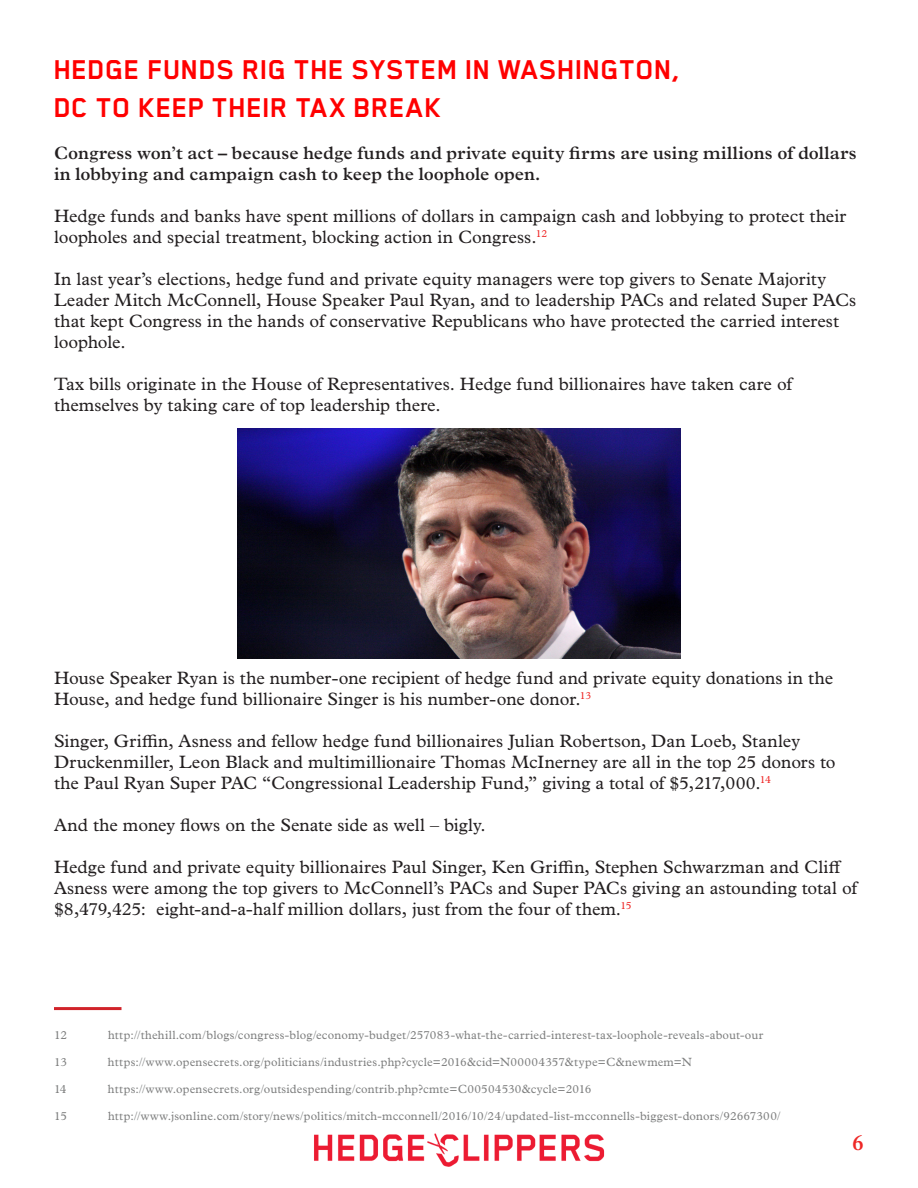
<style>
.page{position:relative;width:918px;height:1188px;background:#fff}
.page>*{position:absolute;margin:0;border:0;box-sizing:border-box;transform-origin:0 0}
.Subheader{font:700 31.5px/37.8px "Blender Pro";color:#f00}
.t1{font:600 22.5px "Plantin MT Pro";color:#ee2726}
.t2{font:18px/21px "Plantin MT Pro";letter-spacing:.005em;color:#231f20}
.t3{font:600 18px/21px "Plantin MT Pro";letter-spacing:.005em;color:#231f20}
.Footnotes_2{font:12px "Plantin MT Pro";letter-spacing:.015em;color:#7f8080}
</style>
<div class="page">
<img style="left:314px;top:1133px;width:291px;height:34px">
<hr style="left:54px;top:1007px;width:68px;height:3px;background:#d1232a">
<img style="left:237px;top:428px;width:444px;height:231px">
<p class="Subheader" style="left:54px;top:50px;width:628px">HEDGE FUNDS RIG THE SYSTEM IN WASHINGTON,<br>DC TO KEEP THEIR TAX BREAK</p>
<p class="t3" style="left:54px;top:142px;width:804px">Congress won’t act – because hedge funds and private equity firms are using millions of dollars in lobbying and campaign cash to keep the loophole open.</p>
<p class="t2" style="left:54px;top:206px;width:794px">Hedge funds and banks have spent millions of dollars in campaign cash and lobbying to protect their loopholes and special treatment, blocking action in Congress.<sup>12</sup></p>
<p class="t2" style="left:54px;top:269px;width:804px">In last year’s elections, hedge fund and private equity managers were top givers to Senate Majority Leader Mitch McConnell, House Speaker Paul Ryan, and to leadership PACs and related Super PACs that kept Congress in the hands of conservative Republicans who have protected the carried interest loophole.</p>
<p class="t2" style="left:54px;top:374px;width:740px">Tax bills originate in the House of Representatives. Hedge fund billionaires have taken care of themselves by taking care of top leadership there.</p>
<p class="t2" style="left:54px;top:668px;width:781px">House Speaker Ryan is the number-one recipient of hedge fund and private equity donations in the<br>House, and hedge fund billionaire Singer is his number-one donor.<sup>13</sup></p>
<p class="t2" style="left:54px;top:731px;width:783px">Singer, Griffin, Asness and fellow hedge fund billionaires Julian Robertson, Dan Loeb, Stanley<br>Druckenmiller, Leon Black and multimillionaire Thomas McInerney are all in the top 25 donors to the Paul Ryan Super PAC “Congressional Leadership Fund,” giving a total of $5,217,000.<sup>14</sup></p>
<p class="t2" style="left:54px;top:815px;width:433px">And the money flows on the Senate side as well – bigly.</p>
<p class="t2" style="left:54px;top:857px;width:805px">Hedge fund and private equity billionaires Paul Singer, Ken Griffin, Stephen Schwarzman and Cliff<br>Asness were among the top givers to McConnell’s PACs and Super PACs giving an astounding total of $8,479,425: eight-and-a-half million dollars, just from the four of them.<sup>15</sup></p>
<p class="Footnotes_2" style="left:54px;top:1028px;width:15px">12</p>
<p class="Footnotes_2" style="left:108px;top:1028px;width:657px">http://thehill.com/blogs/congress-blog/economy-budget/257083-what-the-carried-interest-tax-loophole-reveals-about-our</p>
<p class="Footnotes_2" style="left:54px;top:1055px;width:15px">13</p>
<p class="Footnotes_2" style="left:108px;top:1055px;width:585px">https://www.opensecrets.org/politicians/industries.php?cycle=2016&amp;cid=N00004357&amp;type=C&amp;newmem=N</p>
<p class="Footnotes_2" style="left:54px;top:1082px;width:14px">14</p>
<p class="Footnotes_2" style="left:108px;top:1082px;width:485px">https://www.opensecrets.org/outsidespending/contrib.php?cmte=C00504530&amp;cycle=2016</p>
<p class="Footnotes_2" style="left:54px;top:1109px;width:14px">15</p>
<p class="Footnotes_2" style="left:108px;top:1109px;width:674px">http://www.jsonline.com/story/news/politics/mitch-mcconnell/2016/10/24/updated-list-mcconnells-biggest-donors/92667300/</p>
<p class="t1" style="left:852px;top:1129px;width:13px">6</p>
</div>
